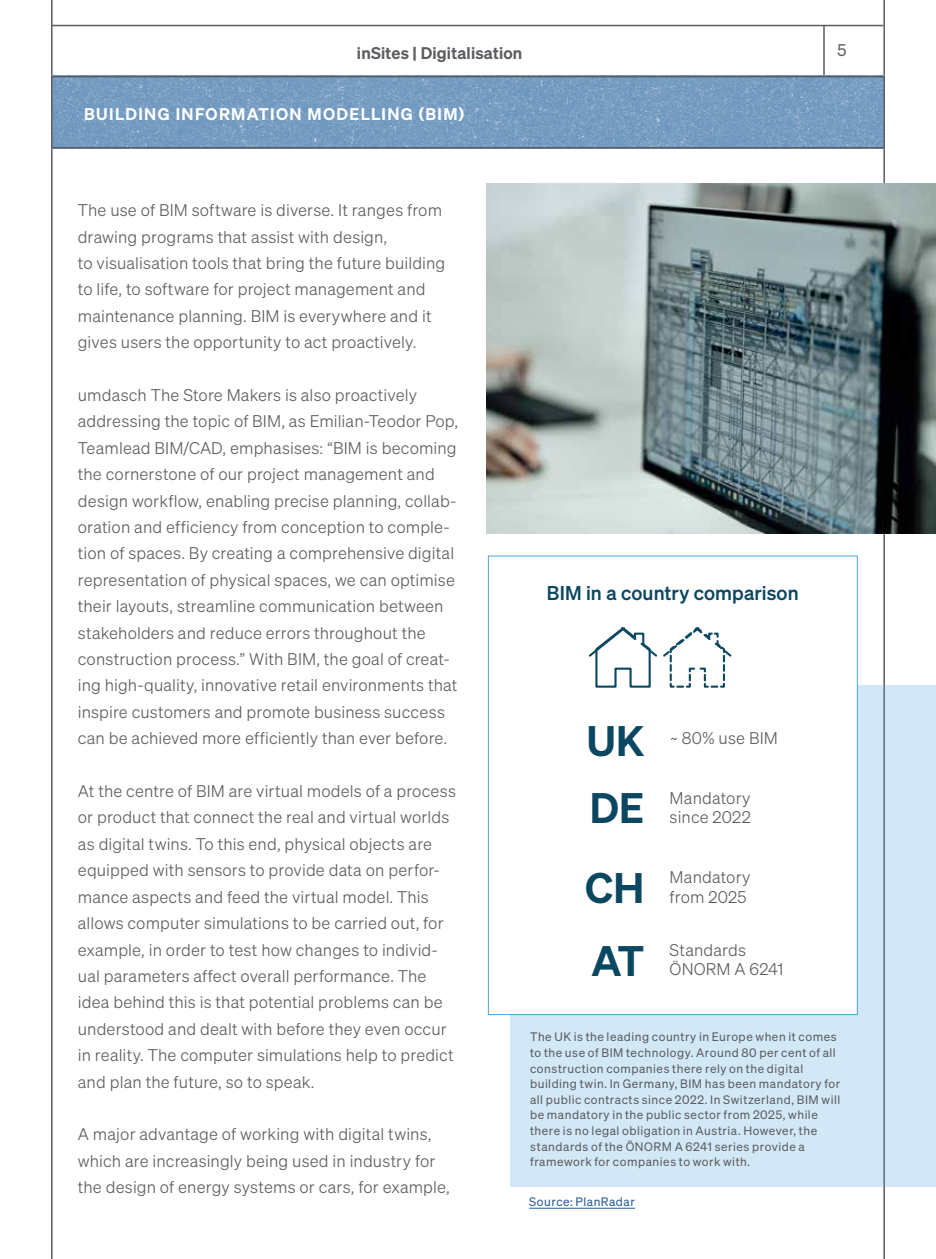
<style>
.page{position:relative;width:936px;height:1259px;background:#fff}
.page>*{position:absolute;margin:0;border:0;box-sizing:border-box;transform-origin:0 0}
.t1{font:600 41.7px "Sohne";letter-spacing:.005em;color:#0a4761}
.t2{font:19.5px "Sohne Kraftig";letter-spacing:.005em;color:#0a4761}
.t3{font:16.5px/26.4px "Sohne Leicht";letter-spacing:.01em;color:#5c5d61}
.t4{font:600 16.5px "Sohne";letter-spacing:.085em;color:#fff}
.t5{font:600 16.5px "Sohne";letter-spacing:.01em;color:#5c5d61}
.t6{font:16.5px "Sohne Buch";color:#5c5d61}
.t7{font:12px/15.6px "Sohne Buch";letter-spacing:.045em;color:#5c5d61}
.t8{font:12px "Sohne Buch";letter-spacing:.045em;color:#275b9b}
</style>
<div class="page">
<hr style="left:52px;top:25px;width:831px;height:1px;background:#5c5d61">
<hr style="left:823px;top:25px;width:1px;height:52px;background:#5c5d61">
<hr style="left:51px;top:0;width:2px;height:1259px;background:#5c5d61">
<hr style="left:883px;top:0;width:1px;height:1259px;background:#5c5d61">
<div style="left:510px;top:685px;width:425px;height:501px;background:#d2e8f6"></div>
<div style="left:488px;top:556px;width:369px;height:458px;background:#fff"></div>
<img style="left:486px;top:183px;width:449px;height:350px">
<img style="left:54px;top:79px;width:827px;height:66px">
<div style="left:51px;top:76px;width:833px;height:72px;border:2px solid #5c5d61"></div>
<hr style="left:529px;top:1207px;width:106px;height:1px;background:#275b9b">
<svg style="left:588px;top:627px;width:144px;height:61px"></svg>
<p class="t5" style="left:357px;top:43px;width:167px">inSites | Digitalisation</p>
<p class="t6" style="left:837px;top:41px;width:11px">5</p>
<p class="t4" style="left:84px;top:103px;width:381px">BUILDING INFORMATION MODELLING (BIM)</p>
<p class="t3" style="left:78px;top:197px;width:369px">The use of BIM software is diverse. It ranges from drawing programs that assist with design,<br>to visualisation tools that bring the future building to life, to software for project management and maintenance planning. BIM is everywhere and it gives users the opportunity to act proactively.</p>
<p class="t3" style="left:78px;top:382px;width:382px">umdasch The Store Makers is also proactively addressing the topic of BIM, as Emilian-Teodor Pop, Teamlead BIM/CAD, emphasises: “BIM is becoming the cornerstone of our project management and design workflow, enabling precise planning, collab&shy;oration and efficiency from conception to comple&shy;tion of spaces. By creating a comprehensive digital representation of physical spaces, we can optimise their layouts, streamline communication between stakeholders and reduce errors throughout the construction process.” With BIM, the goal of creat&shy;ing high-quality, innovative retail environments that inspire customers and promote business success can be achieved more efficiently than ever before.</p>
<p class="t3" style="left:78px;top:778px;width:380px">At the centre of BIM are virtual models of a process or product that connect the real and virtual worlds as digital twins. To this end, physical objects are equipped with sensors to provide data on perfor&shy;mance aspects and feed the virtual model. This allows computer simulations to be carried out, for example, in order to test how changes to individ&shy;ual parameters affect overall performance. The idea behind this is that potential problems can be understood and dealt with before they even occur in reality. The computer simulations help to predict and plan the future, so to speak.</p>
<p class="t3" style="left:78px;top:1121px;width:373px">A major advantage of working with digital twins, which are increasingly being used in industry for the design of energy systems or cars, for example,</p>
<p class="t2" style="left:547px;top:581px;width:253px">BIM in a country comparison</p>
<h1 class="t1" style="left:586px;top:715px;width:59px">UK</h1>
<p class="t3" style="left:670px;top:725px;width:109px">~ 80% use BIM</p>
<p class="t3" style="left:669px;top:784px;width:82px">Mandatory</p>
<h1 class="t1" style="left:589px;top:782px;width:56px">DE</h1>
<p class="t3" style="left:669px;top:804px;width:83px">since 2022</p>
<h1 class="t1" style="left:585px;top:861px;width:60px">CH</h1>
<h1 class="t1" style="left:591px;top:935px;width:54px">AT</h1>
<p class="t3" style="left:669px;top:867px;width:82px;line-height:19.8px">Mandatory from 2025</p>
<p class="t3" style="left:669px;top:936px;width:78px">Standards</p>
<p class="t3" style="left:669px;top:956px;width:115px">ÖNORM A 6241</p>
<p class="t7" style="left:530px;top:1029px;width:311px">The UK is the leading country in Europe when it comes to the use of BIM technology. Around 80 per cent of all construction companies there rely on the digital building twin. In Germany, BIM has been mandatory for all public contracts since 2022. In Switzerland, BIM will be mandatory in the public sector from 2025, while there is no legal obligation in Austria. However, the standards of the ÖNORM A 6241 series provide a framework for companies to work with.</p>
<p class="t8" style="left:529px;top:1195px;width:107px">Source: PlanRadar</p>
</div>
